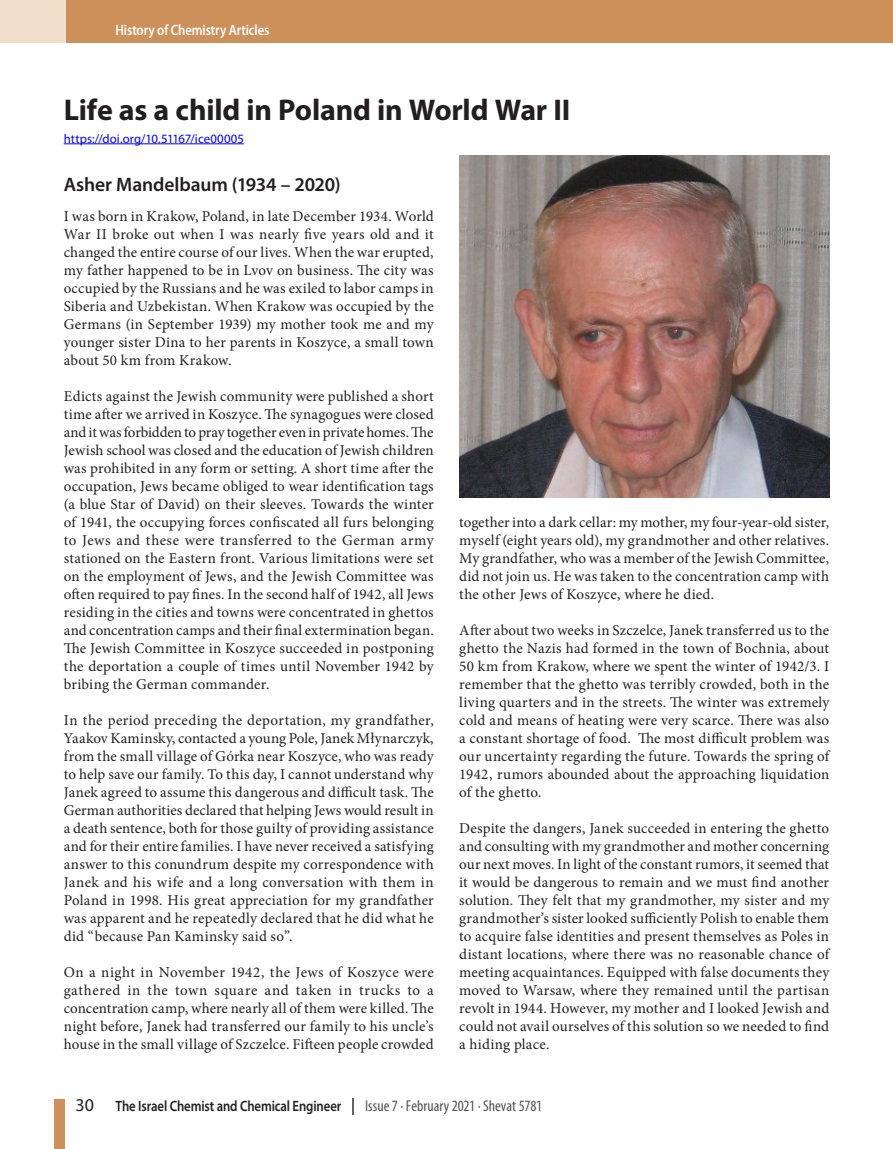
<style>
.page{position:relative;width:893px;height:1149px;background:#fff}
.page>*{position:absolute;margin:0;border:0;box-sizing:border-box;transform-origin:0 0}
.כותרת_20{font:700 30px "Myriad Pro";letter-spacing:-.005em;color:#231f20}
.כותרת_משנה_בתוך_מאמר{font:600 19.5px "Myriad Pro";letter-spacing:-.005em;color:#231f20}
.t1{font:18px "Myriad Pro";color:#231f20}
.t2{font:condensed 15.75px "Myriad Pro";color:#545454}
.מלל_רץ{font:15px/18px "Minion Pro";letter-spacing:.015em;color:#231f20;text-align:justify}
.t3{font:600 15px "Myriad Pro";letter-spacing:-.01em;color:#231f20;scale:.85 1}
.t4{font:600 15px "Myriad Pro";letter-spacing:-.01em;color:#fff;scale:.85 1}
.t5{font:12.75px "Myriad Pro";letter-spacing:.005em;color:#00f}
</style>
<div class="page">
<svg style="left:352px;top:1098px;width:2px;height:16px"></svg>
<div style="left:0;top:0;width:893px;height:43px;background:#ce905a"></div>
<div style="left:0;top:0;width:65px;height:43px;background:#f0ddca"></div>
<div style="left:55px;top:1098px;width:10px;height:50px;background:#ce905a"></div>
<img style="left:459px;top:155px;width:370px;height:342px">
<hr style="left:64px;top:143px;width:180px;height:1px;background:#00f">
<p class="t4" style="left:115px;top:21px;width:183px">History of Chemistry Articles</p>
<p class="כותרת_20" style="left:64px;top:91px;width:508px">Life as a child in Poland in World War II</p>
<p class="t5" style="left:64px;top:130px;width:182px">https://doi.org/10.51167/ice00005</p>
<p class="כותרת_משנה_בתוך_מאמר" style="left:64px;top:172px;width:278px">Asher Mandelbaum (1934 – 2020)</p>
<p class="מלל_רץ" style="left:64px;top:207px;width:371px">I was born in Krakow, Poland, in late December 1934. World War II broke out when I was nearly five years old and it changed the entire course of our lives. When the war erupted, my father happened to be in Lvov on business. The city was occupied by the Russians and he was exiled to labor camps in Siberia and Uzbekistan. When Krakow was occupied by the Germans (in September 1939) my mother took me and my younger sister Dina to her parents in Koszyce, a small town about 50 km from Krakow.</p>
<p class="מלל_רץ" style="left:64px;top:387px;width:371px">Edicts against the Jewish community were published a short time after we arrived in Koszyce. The synagogues were closed and it was forbidden to pray together even in private homes. The Jewish school was closed and the education of Jewish children was prohibited in any form or setting. A short time after the occupation, Jews became obliged to wear identification tags (a blue Star of David) on their sleeves. Towards the winter of 1941, the occupying forces confiscated all furs belonging to Jews and these were transferred to the German army stationed on the Eastern front. Various limitations were set on the employment of Jews, and the Jewish Committee was often required to pay fines. In the second half of 1942, all Jews residing in the cities and towns were concentrated in ghettos and concentration camps and their final extermination began.<br>The Jewish Committee in Koszyce succeeded in postponing the deportation a couple of times until November 1942 by bribing the German commander.</p>
<p class="מלל_רץ" style="left:64px;top:711px;width:372px">In the period preceding the deportation, my grandfather, Yaakov Kaminsky, contacted a young Pole, Janek Młynarczyk, from the small village of Górka near Koszyce, who was ready to help save our family. To this day, I cannot understand why Janek agreed to assume this dangerous and difficult task. The German authorities declared that helping Jews would result in a death sentence, both for those guilty of providing assistance and for their entire families. I have never received a satisfying answer to this conundrum despite my correspondence with Janek and his wife and a long conversation with them in Poland in 1998. His great appreciation for my grandfather was apparent and he repeatedly declared that he did what he did “because Pan Kaminsky said so”.</p>
<p class="מלל_רץ" style="left:64px;top:963px;width:371px">On a night in November 1942, the Jews of Koszyce were gathered in the town square and taken in trucks to a concentration camp, where nearly all of them were killed. The night before, Janek had transferred our family to his uncle’s house in the small village of Szczelce. Fifteen people crowded</p>
<p class="מלל_רץ" style="left:459px;top:513px;width:371px">together into a dark cellar: my mother, my four-year-old sister, myself (eight years old), my grandmother and other relatives.<br>My grandfather, who was a member of the Jewish Committee, did not join us. He was taken to the concentration camp with the other Jews of Koszyce, where he died.</p>
<p class="מלל_רץ" style="left:459px;top:621px;width:371px">After about two weeks in Szczelce, Janek transferred us to the ghetto the Nazis had formed in the town of Bochnia, about 50 km from Krakow, where we spent the winter of 1942/3. I remember that the ghetto was terribly crowded, both in the living quarters and in the streets. The winter was extremely cold and means of heating were very scarce. There was also a constant shortage of food. The most difficult problem was our uncertainty regarding the future. Towards the spring of 1942, rumors abounded about the approaching liquidation of the ghetto.</p>
<p class="מלל_רץ" style="left:459px;top:819px;width:371px">Despite the dangers, Janek succeeded in entering the ghetto and consulting with my grandmother and mother concerning our next moves. In light of the constant rumors, it seemed that it would be dangerous to remain and we must find another solution. They felt that my grandmother, my sister and my grandmother’s sister looked sufficiently Polish to enable them to acquire false identities and present themselves as Poles in distant locations, where there was no reasonable chance of meeting acquaintances. Equipped with false documents they moved to Warsaw, where they remained until the partisan revolt in 1944. However, my mother and I looked Jewish and could not avail ourselves of this solution so we needed to find a hiding place.</p>
<p class="t1" style="left:76px;top:1093px;width:20px">30</p>
<p class="t3" style="left:115px;top:1096px;width:267px">The Israel Chemist and Chemical Engineer</p>
<p class="t2" style="left:365px;top:1095px;width:179px">Issue 7 · February 2021 · Shevat 5781</p>
</div>
